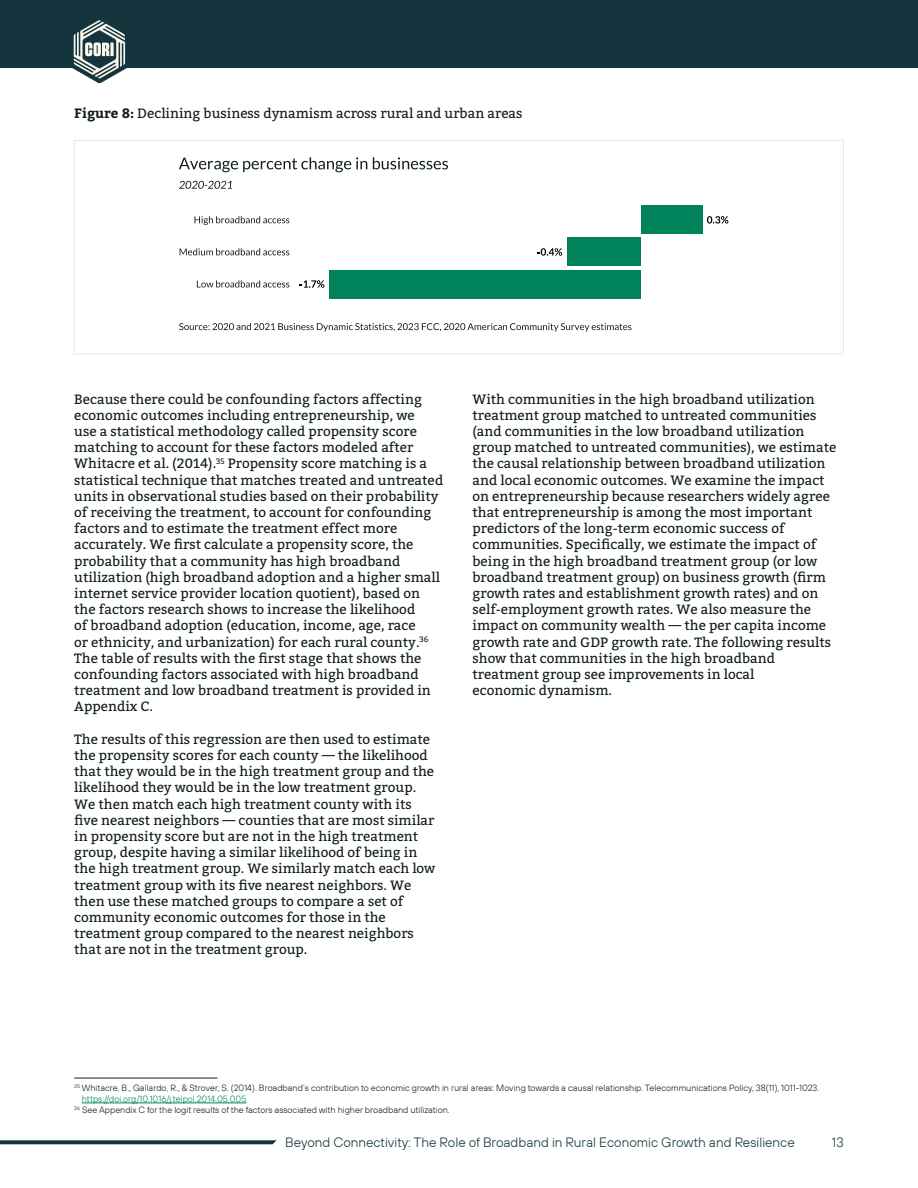
<style>
.page{position:relative;width:918px;height:1188px;background:#fff}
.page>*{position:absolute;margin:0;border:0;box-sizing:border-box;transform-origin:0 0}
.t1{font:13.5px/16.2px "Bitter";color:#121e22}
.t2{font:300 13.5px "TT Hoves";color:#16343e}
.t3{font:300 9px/10.8px "TT Hoves";color:#121e22}
.s1{font-weight:700}
.s2{color:#00835d}
</style>
<div class="page">
<div style="left:0;top:0;width:918px;height:67px;background:#16343e"></div>
<svg style="left:0;top:1140px;width:277px;height:4px"></svg>
<svg style="left:70px;top:20px;width:60px;height:64px"></svg>
<div style="left:641px;top:205px;width:61px;height:29px;background:#00825b"></div>
<div style="left:330px;top:270px;width:311px;height:28px;background:#00825b"></div>
<div style="left:568px;top:237px;width:73px;height:29px;background:#00825b"></div>
<svg style="left:707px;top:216px;width:21px;height:8px"></svg>
<svg style="left:300px;top:280px;width:24px;height:8px"></svg>
<svg style="left:537px;top:248px;width:25px;height:8px"></svg>
<svg style="left:197px;top:280px;width:92px;height:8px"></svg>
<svg style="left:180px;top:248px;width:109px;height:7px"></svg>
<svg style="left:195px;top:216px;width:94px;height:9px"></svg>
<svg style="left:179px;top:181px;width:53px;height:8px"></svg>
<svg style="left:179px;top:157px;width:188px;height:15px"></svg>
<svg style="left:373px;top:157px;width:75px;height:12px"></svg>
<svg style="left:179px;top:323px;width:452px;height:9px"></svg>
<div style="left:74px;top:140px;width:770px;height:214px;border:1px solid #e7e9e9"></div>
<hr style="left:82px;top:1103px;width:164px;height:1px;background:#00835d">
<hr style="left:74px;top:1078px;width:143px;height:1px;background:#121e22">
<p class="t1" style="left:74px;top:106px;width:450px"><span class="s1">Figure 8:</span> Declining business dynamism across rural and urban areas</p>
<p class="t1" style="left:74px;top:391px;width:371px">Because there could be confounding factors affecting economic outcomes including entrepreneurship, we<br>use a statistical methodology called propensity score matching to account for these factors modeled after Whitacre et al. (2014).<sup>35</sup> Propensity score matching is a statistical technique that matches treated and untreated units in observational studies based on their probability of receiving the treatment, to account for confounding factors and to estimate the treatment effect more accurately. We first calculate a propensity score, the probability that a community has high broadband utilization (high broadband adoption and a higher small internet service provider location quotient), based on the factors research shows to increase the likelihood<br>of broadband adoption (education, income, age, race<br>or ethnicity, and urbanization) for each rural county.<sup>36<br></sup>The table of results with the first stage that shows the confounding factors associated with high broadband treatment and low broadband treatment is provided in Appendix C.</p>
<p class="t1" style="left:74px;top:731px;width:363px">The results of this regression are then used to estimate the propensity scores for each county — the likelihood that they would be in the high treatment group and the likelihood they would be in the low treatment group.<br>We then match each high treatment county with its five nearest neighbors — counties that are most similar in propensity score but are not in the high treatment group, despite having a similar likelihood of being in the high treatment group. We similarly match each low treatment group with its five nearest neighbors. We then use these matched groups to compare a set of community economic outcomes for those in the treatment group compared to the nearest neighbors that are not in the treatment group.</p>
<p class="t1" style="left:472px;top:391px;width:365px">With communities in the high broadband utilization treatment group matched to untreated communities (and communities in the low broadband utilization group matched to untreated communities), we estimate the causal relationship between broadband utilization and local economic outcomes. We examine the impact on entrepreneurship because researchers widely agree that entrepreneurship is among the most important predictors of the long-term economic success of communities. Specifically, we estimate the impact of being in the high broadband treatment group (or low broadband treatment group) on business growth (firm growth rates and establishment growth rates) and on self-employment growth rates. We also measure the impact on community wealth — the per capita income growth rate and GDP growth rate. The following results show that communities in the high broadband treatment group see improvements in local<br>economic dynamism.</p>
<p class="t3" style="left:82px;top:1082px;width:739px;text-indent:-8px"><sup>35</sup> Whitacre, B., Gallardo, R., &amp; Strover, S. (2014). Broadband’s contribution to economic growth in rural areas: Moving towards a causal relationship. Telecommunications Policy, 38(11), 1011-1023. <span class="s2">https://doi.org/10.1016/j.telpol.2014.05.005</span></p>
<p class="t3" style="left:74px;top:1104px;width:377px"><sup>36</sup> See Appendix C for the logit results of the factors associated with higher broadband utilization.</p>
<p class="t2" style="left:285px;top:1134px;width:511px">Beyond Connectivity: The Role of Broadband in Rural Economic Growth and Resilience</p>
<p class="t2" style="left:832px;top:1134px;width:13px">13</p>
</div>
